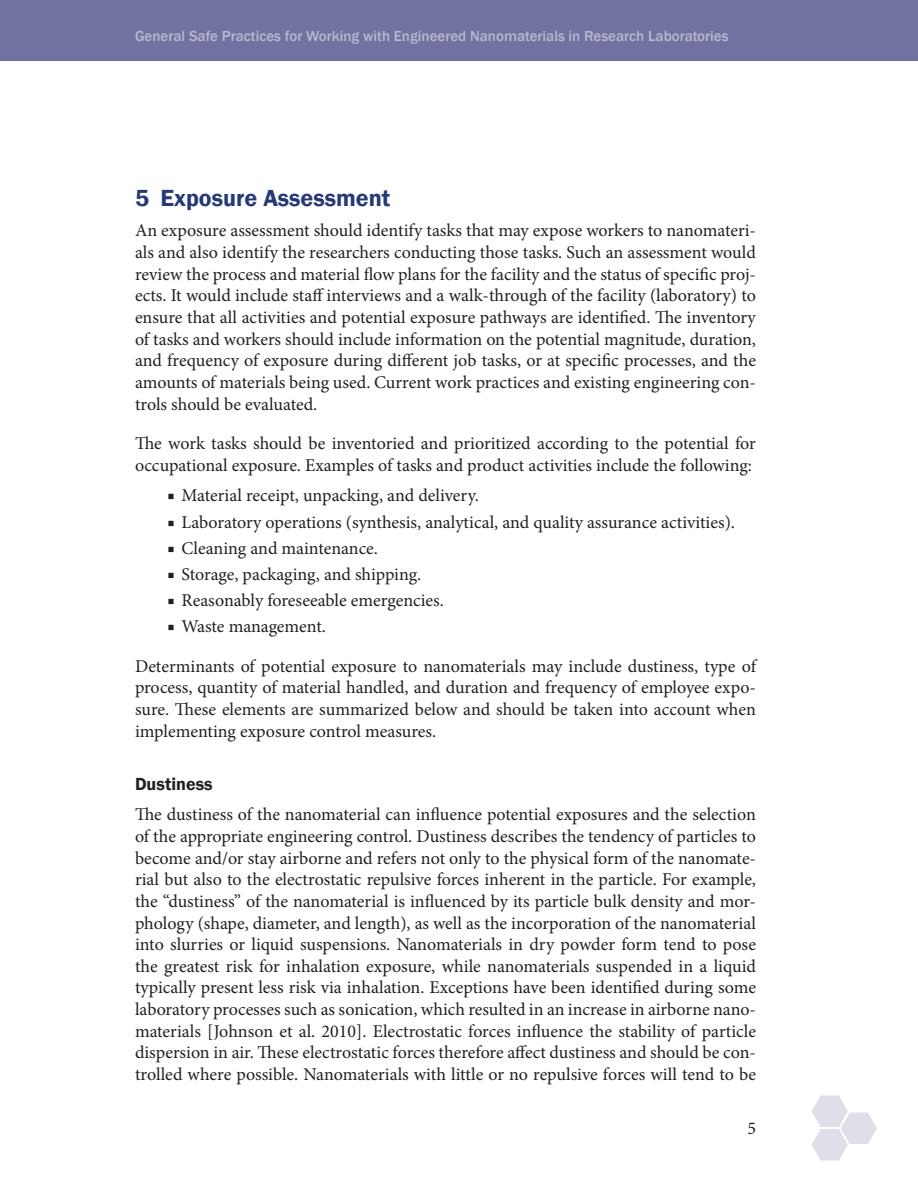
<style>
.page{position:relative;width:918px;height:1188px;background:#fff}
.page>*{position:absolute;margin:0;border:0;box-sizing:border-box;transform-origin:0 0}
.Heading_1{font:600 24px "Franklin Gothic";color:#233979}
.Body{font:18px/21.6px "Minion Pro";color:#231f20;text-align:justify}
.Heading_2{font:600 18px "Franklin Gothic";color:#231f20}
.t1{font:500 15px "Franklin Gothic";color:#b8b8d0}
</style>
<div class="page">
<div style="left:0;top:0;width:918px;height:61px;background:#71729f"></div>
<svg style="left:811px;top:1095px;width:66px;height:66px"></svg>
<p class="t1" style="left:135px;top:27px;width:595px">General Safe Practices for Working with Engineered Nanomaterials in Research Laboratories</p>
<h1 class="Heading_1" style="left:135px;top:183px;width:257px">5 Exposure Assessment</h1>
<p class="Body" style="left:135px;top:220px;width:623px">An exposure assessment should identify tasks that may expose workers to nanomateri&shy;als and also identify the researchers conducting those tasks. Such an assessment would review the process and material flow plans for the facility and the status of specific proj&shy;ects. It would include staff interviews and a walk-through of the facility (laboratory) to ensure that all activities and potential exposure pathways are identified. The inventory of tasks and workers should include information on the potential magnitude, duration, and frequency of exposure during different job tasks, or at specific processes, and the amounts of materials being used. Current work practices and existing engineering con&shy;trols should be evaluated.</p>
<p class="Body" style="left:135px;top:433px;width:622px">The work tasks should be inventoried and prioritized according to the potential for occupational exposure. Examples of tasks and product activities include the following:</p>
<p class="Body" style="left:167px;top:485px;width:313px">■ Material receipt, unpacking, and delivery.</p>
<p class="Body" style="left:167px;top:511px;width:569px">■ Laboratory operations (synthesis, analytical, and quality assurance activities).</p>
<p class="Body" style="left:167px;top:537px;width:212px">■ Cleaning and maintenance.</p>
<p class="Body" style="left:167px;top:563px;width:256px">■ Storage, packaging, and shipping.</p>
<p class="Body" style="left:167px;top:589px;width:278px">■ Reasonably foreseeable emergencies.</p>
<p class="Body" style="left:167px;top:616px;width:160px">■ Waste management.</p>
<p class="Body" style="left:135px;top:655px;width:623px">Determinants of potential exposure to nanomaterials may include dustiness, type of process, quantity of material handled, and duration and frequency of employee expo&shy;sure. These elements are summarized below and should be taken into account when implementing exposure control measures.</p>
<h2 class="Heading_2" style="left:135px;top:773px;width:79px">Dustiness</h2>
<p class="Body" style="left:135px;top:804px;width:623px">The dustiness of the nanomaterial can influence potential exposures and the selection of the appropriate engineering control. Dustiness describes the tendency of particles to become and/or stay airborne and refers not only to the physical form of the nanomate&shy;rial but also to the electrostatic repulsive forces inherent in the particle. For example, the “dustiness” of the nanomaterial is influenced by its particle bulk density and mor&shy;phology (shape, diameter, and length), as well as the incorporation of the nanomaterial into slurries or liquid suspensions. Nanomaterials in dry powder form tend to pose the greatest risk for inhalation exposure, while nanomaterials suspended in a liquid typically present less risk via inhalation. Exceptions have been identified during some laboratory processes such as sonication, which resulted in an increase in airborne nano&shy;materials [Johnson et al. 2010]. Electrostatic forces influence the stability of particle dispersion in air. These electrostatic forces therefore affect dustiness and should be con&shy;trolled where possible. Nanomaterials with little or no repulsive forces will tend to be</p>
<p class="Body" style="left:747px;top:1118px;width:10px">5</p>
</div>
